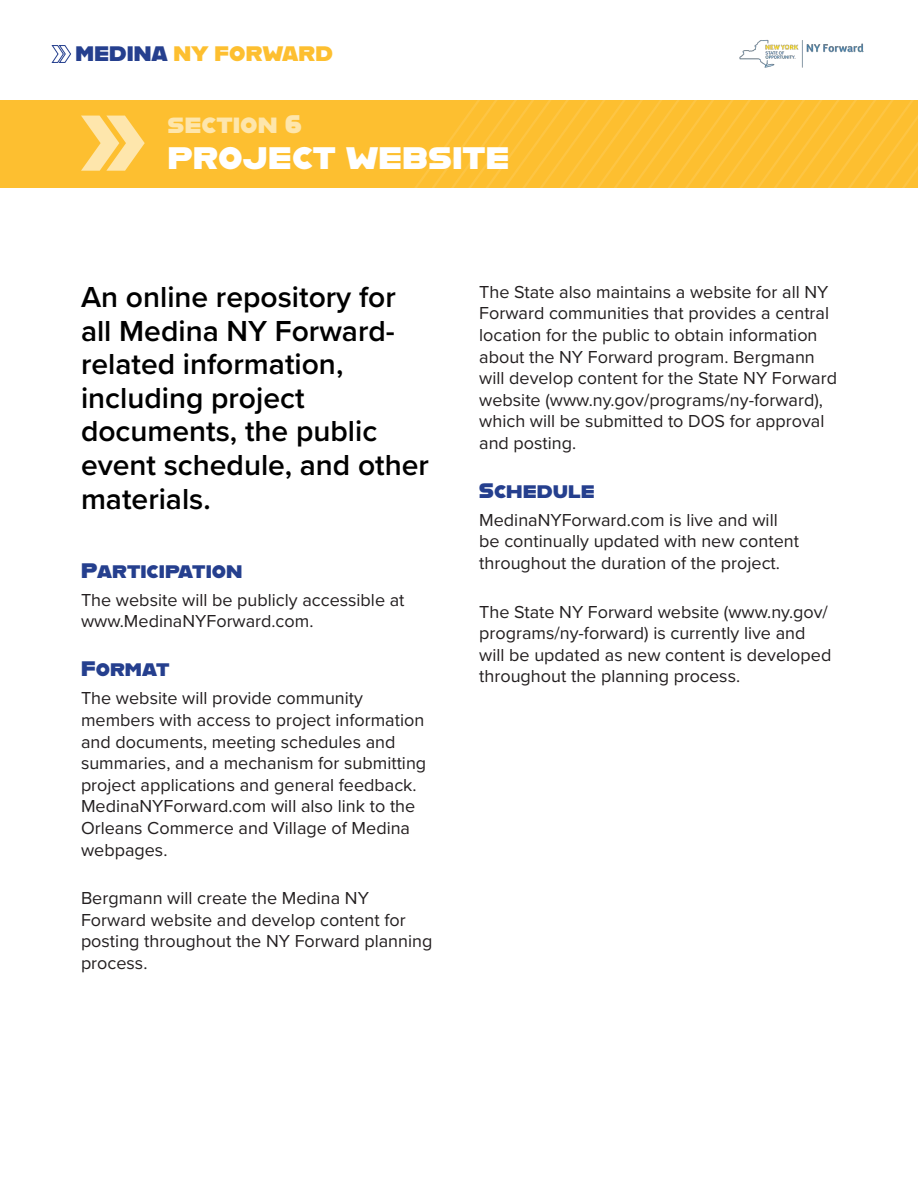
<style>
.page{position:relative;width:918px;height:1188px;background:#fff}
.page>*{position:absolute;margin:0;border:0;box-sizing:border-box;transform-origin:0 0}
.t1{font:36px "Alfarn";color:#fff}
._1_-_Large_Intro_Tex{font:600 30px/33.6px "Proxima Nova";color:#000}
.t2{font:25.5px "Alfarn";color:#fee6ac}
._2_-_Header_1{font:21px "Alfarn";color:#253f8e}
.t3{font:21px "Alfarn";color:#fdbf30}
._4_-_Body_Text{font:18px/21.6px "Proxima Nova";color:#231f20}
.s1{color:#253f8e}
</style>
<div class="page">
<svg style="left:51px;top:45px;width:20px;height:18px"></svg>
<img style="left:739px;top:39px;width:125px;height:29px">
<div style="left:0;top:100px;width:31px;height:88px;background:#fdbf30"></div>
<svg style="left:31px;top:100px;width:887px;height:88px;background:#fdbf31"></svg>
<svg style="left:81px;top:116px;width:64px;height:55px;background:#fdd577"></svg>
<p class="t3" style="left:76px;top:41px;width:259px"><span class="s1">MEDINA</span> NY FORWARD</p>
<p class="t2" style="left:168px;top:108px;width:136px">section 6</p>
<p class="t1" style="left:168px;top:134px;width:344px">project website</p>
<p class="_1_-_Large_Intro_Tex" style="left:81px;top:280px;width:350px">An online repository for all Medina NY Forward&shy;related information, including project documents, the public event schedule, and other materials.</p>
<p class="_2_-_Header_1" style="left:81px;top:558px;width:163px">Participation</p>
<p class="_4_-_Body_Text" style="left:81px;top:588px;width:325px">The website will be publicly accessible at www.MedinaNYForward.com.</p>
<p class="_2_-_Header_1" style="left:81px;top:656px;width:90px">Format</p>
<p class="_4_-_Body_Text" style="left:81px;top:687px;width:347px">The website will provide community members with access to project information and documents, meeting schedules and summaries, and a mechanism for submitting project applications and general feedback.<br>MedinaNYForward.com will also link to the Orleans Commerce and Village of Medina webpages.</p>
<p class="_4_-_Body_Text" style="left:81px;top:887px;width:353px">Bergmann will create the Medina NY<br>Forward website and develop content for posting throughout the NY Forward planning process.</p>
<p class="_4_-_Body_Text" style="left:479px;top:280px;width:359px">The State also maintains a website for all NY Forward communities that provides a central location for the public to obtain information about the NY Forward program. Bergmann will develop content for the State NY Forward website (www.ny.gov/programs/ny-forward), which will be submitted to DOS for approval and posting.</p>
<p class="_2_-_Header_1" style="left:479px;top:478px;width:117px">Schedule</p>
<p class="_4_-_Body_Text" style="left:479px;top:508px;width:321px">MedinaNYForward.com is live and will be continually updated with new content throughout the duration of the project.</p>
<p class="_4_-_Body_Text" style="left:479px;top:600px;width:354px">The State NY Forward website (www.ny.gov/ programs/ny-forward) is currently live and will be updated as new content is developed throughout the planning process.</p>
</div>
